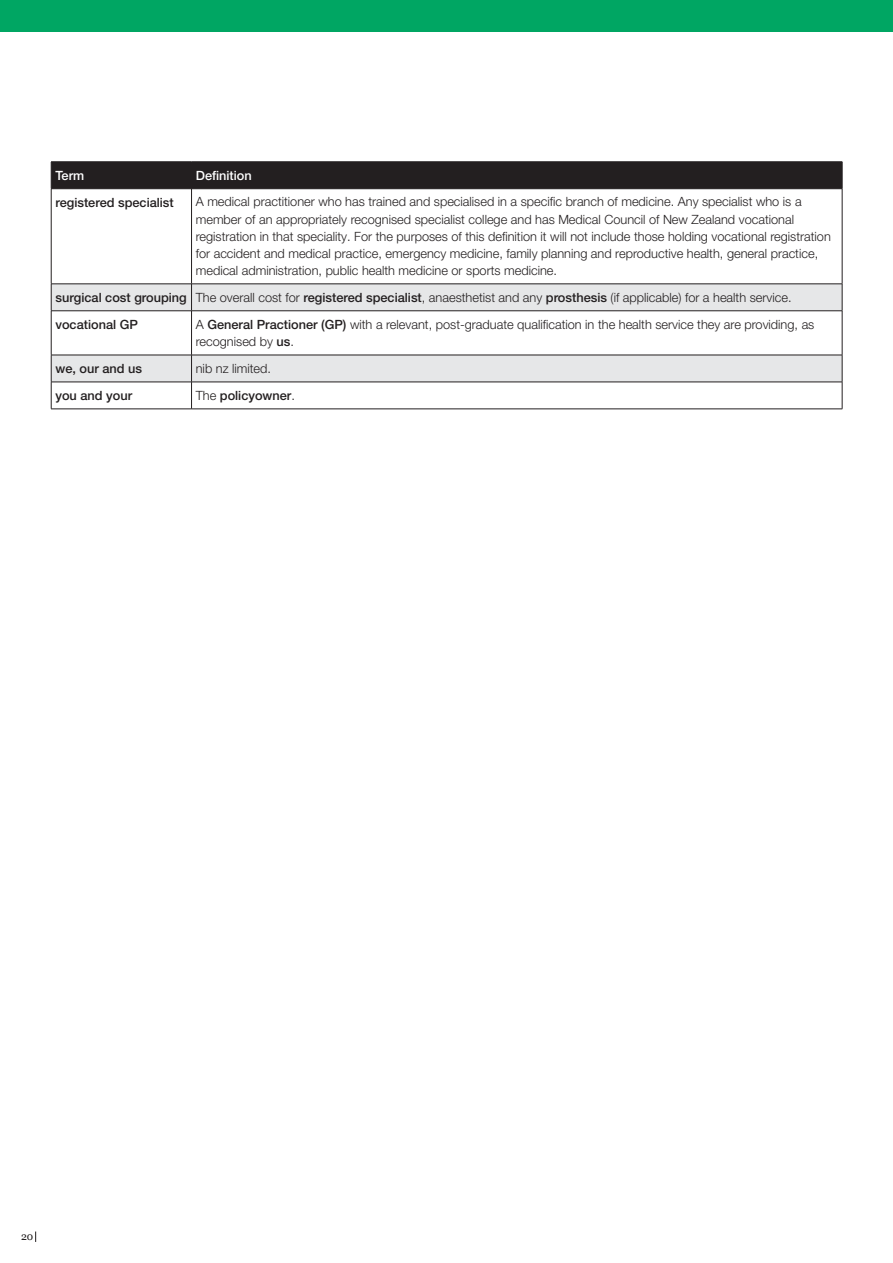
<style>
.page{position:relative;width:893px;height:1263px;background:#fff}
.page>*{position:absolute;margin:0;border:0;box-sizing:border-box;transform-origin:0 0}
.t1{font:300 12.75px/17.2px "Helvetica Neue LT Pro";color:#231f20}
.t2{font:500 12.75px "Helvetica Neue";color:#231f20}
.t3{font:500 12.75px "Helvetica Neue";color:#fff}
.t4{font:10.5px "Georgia";color:#231f20}
.s1{font-family:"Helvetica Neue";font-weight:500}
.s2{font-family:"Helvetica Neue LT Pro";font-weight:300}
</style>
<div class="page">
<svg style="left:52px;top:285px;width:790px;height:97px;fill:#e6e7e8"></svg>
<hr style="left:51px;top:189px;width:1px;height:95px;background:#231f20">
<hr style="left:191px;top:189px;width:1px;height:95px;background:#231f20">
<hr style="left:842px;top:189px;width:1px;height:95px;background:#231f20">
<hr style="left:51px;top:284px;width:141px;height:1px;background:#231f20">
<svg style="left:51px;top:284px;width:1px;height:26px"></svg>
<hr style="left:192px;top:284px;width:650px;height:1px;background:#231f20">
<svg style="left:191px;top:285px;width:1px;height:25px"></svg>
<svg style="left:842px;top:284px;width:1px;height:27px"></svg>
<hr style="left:51px;top:310px;width:141px;height:1px;background:#231f20">
<hr style="left:51px;top:311px;width:1px;height:44px;background:#231f20">
<hr style="left:192px;top:310px;width:650px;height:1px;background:#231f20">
<hr style="left:191px;top:311px;width:1px;height:44px;background:#231f20">
<hr style="left:842px;top:311px;width:1px;height:44px;background:#231f20">
<hr style="left:51px;top:355px;width:141px;height:1px;background:#231f20">
<hr style="left:192px;top:355px;width:650px;height:1px;background:#231f20">
<hr style="left:51px;top:382px;width:141px;height:1px;background:#231f20">
<svg style="left:51px;top:355px;width:1px;height:54px"></svg>
<hr style="left:192px;top:382px;width:650px;height:1px;background:#231f20">
<svg style="left:191px;top:355px;width:1px;height:54px"></svg>
<svg style="left:842px;top:355px;width:1px;height:54px"></svg>
<hr style="left:51px;top:409px;width:141px;height:1px;background:#231f20">
<hr style="left:192px;top:409px;width:650px;height:1px;background:#231f20">
<div style="left:51px;top:162px;width:792px;height:27px;background:#231f20"></div>
<hr style="left:51px;top:188px;width:141px;height:1px;background:#231f20">
<hr style="left:192px;top:188px;width:650px;height:1px;background:#231f20">
<div style="left:0;top:0;width:893px;height:32px;background:#00a663"></div>
<p class="t3" style="left:55px;top:168px;width:30px">Term</p>
<p class="t3" style="left:196px;top:168px;width:57px">Definition</p>
<p class="t2" style="left:55px;top:195px;width:120px">registered specialist</p>
<p class="t1" style="left:196px;top:193px;width:637px">A medical practitioner who has trained and specialised in a specific branch of medicine. Any specialist who is a member of an appropriately recognised specialist college and has Medical Council of New Zealand vocational registration in that speciality. For the purposes of this definition it will not include those holding vocational registration for accident and medical practice, emergency medicine, family planning and reproductive health, general practice, medical administration, public health medicine or sports medicine.</p>
<p class="t1" style="left:55px;top:289px;width:738px"><span class="s1">surgical cost grouping</span> The overall cost for <span class="s1">registered specialist</span>, anaesthetist and any <span class="s1">prosthesis</span> (if applicable) for a health service.</p>
<p class="t2" style="left:55px;top:317px;width:84px">vocational GP</p>
<p class="t1" style="left:196px;top:316px;width:620px">A <span class="s1">General Practioner (GP)</span> with a relevant, post-graduate qualification in the health service they are providing, as recognised by <span class="s1">us</span>.</p>
<p class="t2" style="left:55px;top:361px;width:88px">we, our and us</p>
<p class="t1" style="left:196px;top:359px;width:77px">nib nz limited.</p>
<p class="t2" style="left:55px;top:388px;width:78px">you and your</p>
<p class="t2" style="left:196px;top:388px;width:101px"><span class="s2">The</span> policyowner<span class="s2">.</span></p>
<p class="t4" style="left:21px;top:1228px;width:14px">20</p>
</div>
